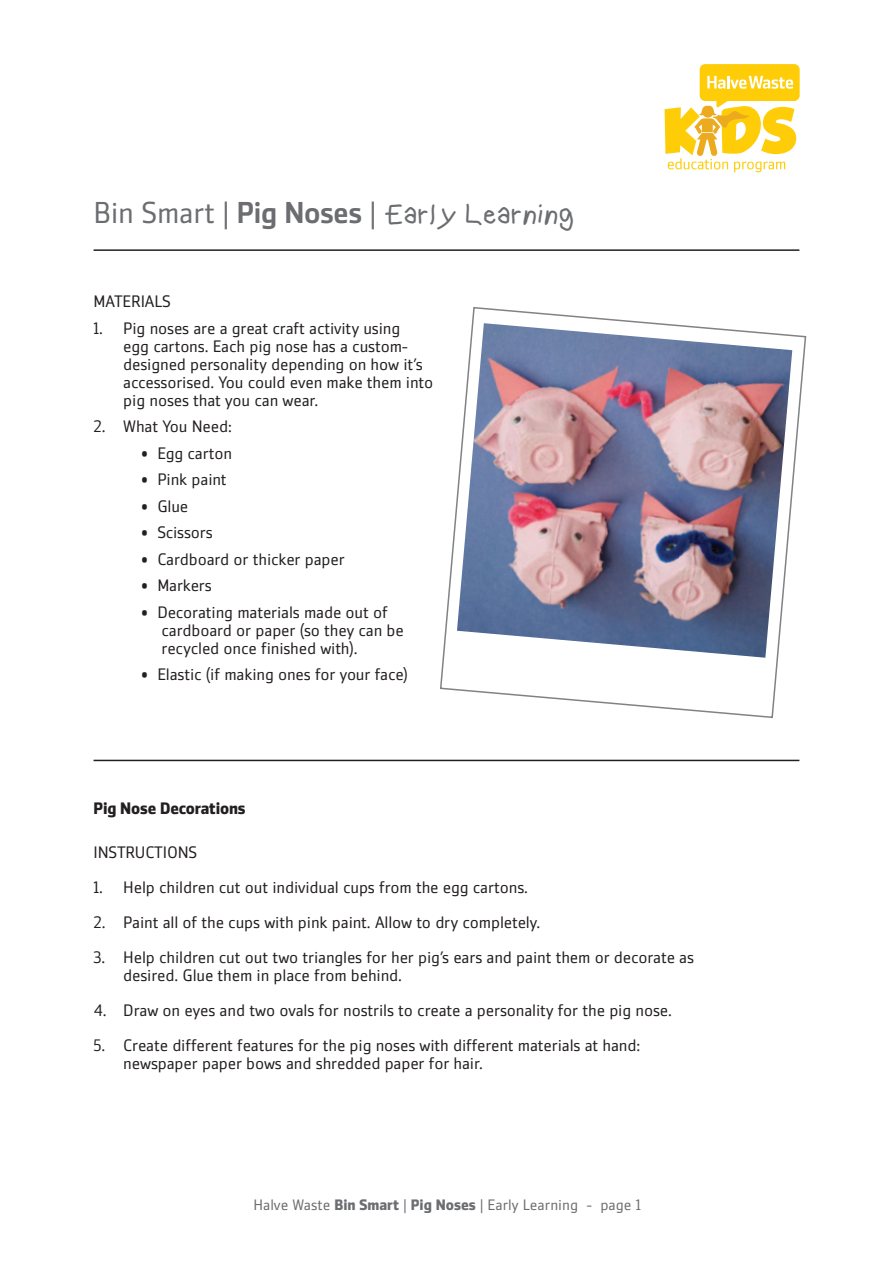
<style>
.page{position:relative;width:893px;height:1263px;background:#fff}
.page>*{position:absolute;margin:0;border:0;box-sizing:border-box;transform-origin:0 0}
.t1{font:30px "kindergarten";letter-spacing:-.01em;color:#6c6d70}
.t2{font:16.5px/18px "Zemestro Std";letter-spacing:-.01em;color:#231f20}
.t3{font:700 16.5px "Zemestro Std";letter-spacing:-.01em;color:#231f20}
.t4{font:15px "Zemestro Std";color:#6c6d70}
.s1{font-family:"Zemestro Std"}
.s2{font-family:"Zemestro Std";font-weight:500}
.s3{font-weight:700}
</style>
<div class="page">
<svg style="left:665px;top:64px;width:135px;height:108px"></svg>
<img style="left:440px;top:307px;width:367px;height:412px">
<hr style="left:94px;top:249px;width:705px;height:2px;background:#231f20">
<hr style="left:94px;top:760px;width:705px;height:1px;background:#231f20">
<h1 class="t1" style="left:94px;top:202px;width:482px"><span class="s1">Bin Smart |</span> <span class="s2">Pig Noses</span> <span class="s1">|</span> Early Learning</h1>
<p class="t2" style="left:94px;top:292px;width:79px">MATERIALS</p>
<p class="t2" style="left:123px;top:319px;width:312px;text-indent:-30px">1. Pig noses are a great craft activity using<br>egg cartons. Each pig nose has a custom&shy;designed personality depending on how it’s accessorised. You could even make them into pig noses that you can wear.</p>
<p class="t2" style="left:94px;top:417px;width:140px">2. What You Need:</p>
<p class="t2" style="left:140px;top:444px;width:93px">• Egg carton</p>
<p class="t2" style="left:140px;top:470px;width:88px">• Pink paint</p>
<p class="t2" style="left:140px;top:497px;width:49px">• Glue</p>
<p class="t2" style="left:140px;top:523px;width:74px">• Scissors</p>
<p class="t2" style="left:140px;top:550px;width:206px">• Cardboard or thicker paper</p>
<p class="t2" style="left:140px;top:576px;width:73px">• Markers</p>
<p class="t2" style="left:162px;top:603px;width:244px;text-indent:-21px">• Decorating materials made out of cardboard or paper (so they can be recycled once finished with).</p>
<p class="t2" style="left:140px;top:665px;width:269px">• Elastic (if making ones for your face)</p>
<p class="t3" style="left:94px;top:798px;width:154px">Pig Nose Decorations</p>
<p class="t2" style="left:94px;top:843px;width:105px">INSTRUCTIONS</p>
<p class="t2" style="left:94px;top:878px;width:436px">1. Help children cut out individual cups from the egg cartons.</p>
<p class="t2" style="left:94px;top:913px;width:448px">2. Paint all of the cups with pink paint. Allow to dry completely.</p>
<p class="t2" style="left:123px;top:948px;width:572px;text-indent:-30px">3. Help children cut out two triangles for her pig’s ears and paint them or decorate as desired. Glue them in place from behind.</p>
<p class="t2" style="left:94px;top:1001px;width:580px">4. Draw on eyes and two ovals for nostrils to create a personality for the pig nose.</p>
<p class="t2" style="left:123px;top:1036px;width:518px;text-indent:-30px">5. Create different features for the pig noses with different materials at hand: newspaper paper bows and shredded paper for hair.</p>
<p class="t4" style="left:253px;top:1196px;width:389px">Halve Waste <span class="s3">Bin Smart</span> | <span class="s3">Pig Noses</span> | Early Learning - page 1</p>
</div>
